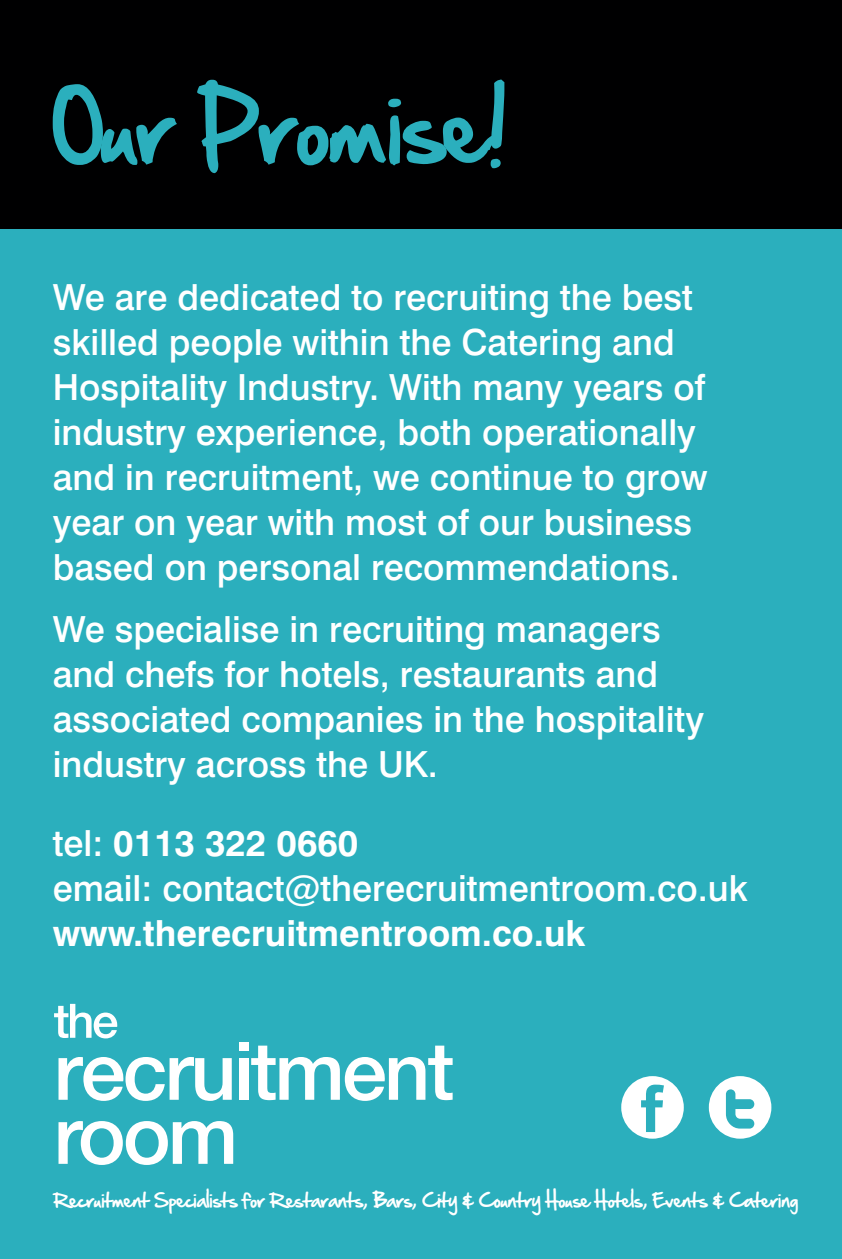
<style>
.page{position:relative;width:842px;height:1259px;background:#fff}
.page>*{position:absolute;margin:0;border:0;box-sizing:border-box;transform-origin:0 0}
.t1{font:84px "Hand Of Sean";color:#2bafbd}
.t2{font:500 36px/45px "Swiss 721 BT";color:#fff}
.t3{font:700 36px "Swiss 721 BT";color:#fff}
.t4{font:17.1px "Hand Of Sean";color:#fff}
.s1{font-weight:500}
.s2{font-weight:700}
</style>
<div class="page">
<div style="left:0;top:0;width:842px;height:230px;background:#000001"></div>
<div style="left:0;top:230px;width:842px;height:1029px;background:#2bafbd"></div>
<svg style="left:54px;top:1004px;width:64px;height:34px"></svg>
<svg style="left:59px;top:1057px;width:173px;height:44px"></svg>
<div style="left:239px;top:1042px;width:9px;height:9px;background:#fff"></div>
<div style="left:239px;top:1058px;width:9px;height:41px;background:#fff"></div>
<svg style="left:251px;top:1045px;width:202px;height:56px"></svg>
<svg style="left:59px;top:1121px;width:174px;height:44px"></svg>
<div style="left:621px;top:1076px;width:63px;height:62px;background:#fff;border-radius:50%"></div>
<div style="left:709px;top:1076px;width:62px;height:62px;background:#fff;border-radius:50%"></div>
<svg style="left:641px;top:1084px;width:23px;height:48px"></svg>
<svg style="left:726px;top:1089px;width:28px;height:39px"></svg>
<p class="t1" style="left:53px;top:52px;width:459px">Our Promise!</p>
<p class="t2" style="left:53px;top:274px;width:656px">We are dedicated to recruiting the best skilled people within the Catering and Hospitality Industry. With many years of industry experience, both operationally and in recruitment, we continue to grow year on year with most of our business based on personal recommendations.</p>
<p class="t2" style="left:53px;top:606px;width:653px">We specialise in recruiting managers and chefs for hotels, restaurants and associated companies in the hospitality industry across the UK.</p>
<p class="t3" style="left:53px;top:821px;width:307px"><span class="s1">tel:</span> 0113 322 0660</p>
<p class="t2" style="left:53px;top:865px;width:697px">email: contact@therecruitmentroom.co.uk <span class="s2">www.therecruitmentroom.co.uk</span></p>
<p class="t4" style="left:54px;top:1184px;width:746px">Recruitment Specialists for Restarants, Bars, City &amp; Country House Hotels, Events &amp; Catering</p>
</div>
